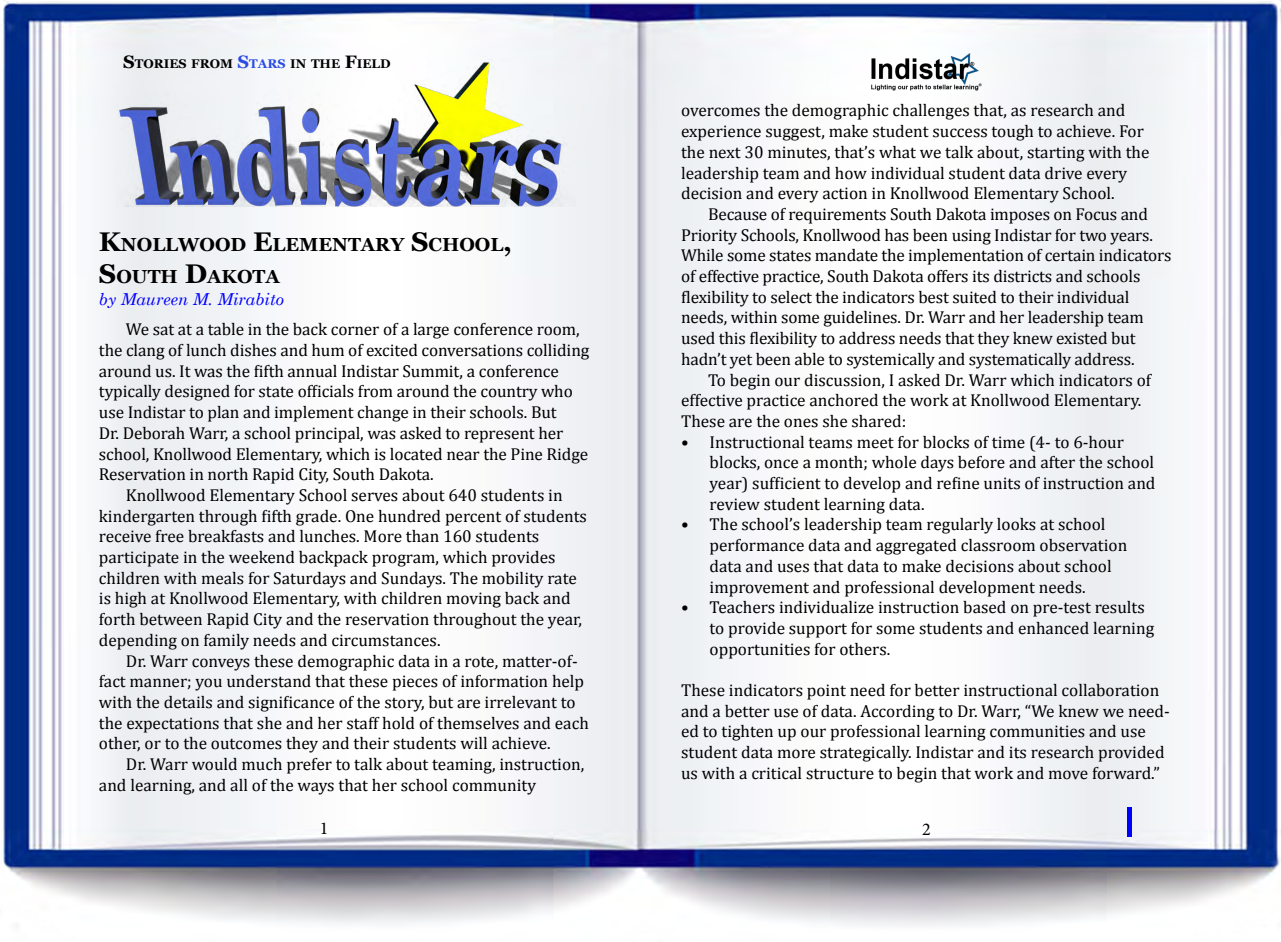
<style>
.page{position:relative;width:1281px;height:942px;background:#fff}
.page>*{position:absolute;margin:0;border:0;box-sizing:border-box;transform-origin:0 0}
.t1{font:700 18.9px/32.4px "Georgia";color:#000}
.t2{font:18px "Minion Pro";color:#000}
.t3{font:17.25px/20.7px "Cambria";color:#000}
.t4{font:italic 16.5px "Century Schoolbook";color:#00f}
.t5{font:700 12.6px "Georgia";color:#000}
.s1{font-size:18px}
.s2{font-size:18px;color:#2b4be2}
.s3{color:#2b4be2}
.s4{color:#2949e0}
.s5{font-size:27px}
</style>
<div class="page">
<img style="left:3px;top:0;width:1278px;height:926px">
<img style="left:870px;top:54px;width:113px;height:37px">
<img style="left:117px;top:54px;width:458px;height:153px">
<hr style="left:1128px;top:808px;width:4px;height:29px;background:#00f">
<p class="t5" style="left:123px;top:55px;width:269px"><span class="s1">S</span>TORIES FROM <span class="s2">S</span><span class="s3">TAR</span><span class="s4">S</span> IN THE <span class="s1">F</span>IELD</p>
<p class="t3" style="left:681px;top:100px;width:470px">overcomes the demographic challenges that, as research and experience suggest, make student success tough to achieve. For the next 30 minutes, that’s what we talk about, starting with the leadership team and how individual student data drive every decision and every action in Knollwood Elementary School.</p>
<p class="t3" style="left:681px;top:204px;width:492px;text-indent:27px">Because of requirements South Dakota imposes on Focus and Priority Schools, Knollwood has been using Indistar for two years.<br>While some states mandate the implementation of certain indicators of effective practice, South Dakota offers its districts and schools flexibility to select the indicators best suited to their individual needs, within some guidelines. Dr. Warr and her leadership team used this flexibility to address needs that they knew existed but hadn’t yet been able to systemically and systematically address.</p>
<p class="t3" style="left:681px;top:369px;width:472px;text-indent:27px">To begin our discussion, I asked Dr. Warr which indicators of effective practice anchored the work at Knollwood Elementary.<br>These are the ones she shared:</p>
<p class="t3" style="left:710px;top:431px;width:447px;text-indent:-28px">• Instructional teams meet for blocks of time (4- to 6-hour blocks, once a month; whole days before and after the school year) sufficient to develop and refine units of instruction and review student learning data.</p>
<p class="t3" style="left:710px;top:514px;width:419px;text-indent:-28px">• The school’s leadership team regularly looks at school performance data and aggregated classroom observation data and uses that data to make decisions about school improvement and professional development needs.</p>
<p class="t3" style="left:710px;top:597px;width:446px;text-indent:-28px">• Teachers individualize instruction based on pre-test results to provide support for some students and enhanced learning opportunities for others.</p>
<p class="t3" style="left:681px;top:680px;width:490px">These indicators point need for better instructional collaboration and a better use of data. According to Dr. Warr, “We knew we need&shy;ed to tighten up our professional learning communities and use student data more strategically. Indistar and its research provided us with a critical structure to begin that work and move forward.”</p>
<p class="t1" style="left:99px;top:228px;width:415px"><span class="s5">K</span>NOLLWOOD <span class="s5">E</span>LEMENTARY <span class="s5">S</span>CHOOL<span class="s5">,<br>S</span>OUTH <span class="s5">D</span>AKOTA</p>
<p class="t4" style="left:99px;top:287px;width:187px">by Maureen M. Mirabito</p>
<p class="t3" style="left:126px;top:319px;width:455px">We sat at a table in the back corner of a large conference room,</p>
<p class="t3" style="left:99px;top:340px;width:492px">the clang of lunch dishes and hum of excited conversations colliding</p>
<p class="t3" style="left:99px;top:360px;width:461px">around us. It was the fifth annual Indistar Summit, a conference</p>
<p class="t3" style="left:99px;top:381px;width:475px">typically designed for state officials from around the country who</p>
<p class="t3" style="left:99px;top:402px;width:459px">use Indistar to plan and implement change in their schools. But</p>
<p class="t3" style="left:99px;top:423px;width:466px">Dr. Deborah Warr, a school principal, was asked to represent her</p>
<p class="t3" style="left:99px;top:443px;width:491px">school, Knollwood Elementary, which is located near the Pine Ridge</p>
<p class="t3" style="left:99px;top:464px;width:336px">Reservation in north Rapid City, South Dakota.</p>
<p class="t3" style="left:126px;top:485px;width:438px">Knollwood Elementary School serves about 640 students in</p>
<p class="t3" style="left:99px;top:505px;width:490px">kindergarten through fifth grade. One hundred percent of students</p>
<p class="t3" style="left:99px;top:526px;width:442px">receive free breakfasts and lunches. More than 160 students</p>
<p class="t3" style="left:99px;top:547px;width:458px">participate in the weekend backpack program, which provides</p>
<p class="t3" style="left:99px;top:567px;width:479px">children with meals for Saturdays and Sundays. The mobility rate</p>
<p class="t3" style="left:99px;top:588px;width:473px">is high at Knollwood Elementary, with children moving back and</p>
<p class="t3" style="left:99px;top:609px;width:485px">forth between Rapid City and the reservation throughout the year,</p>
<p class="t3" style="left:99px;top:630px;width:343px">depending on family needs and circumstances.</p>
<p class="t3" style="left:126px;top:650px;width:453px">Dr. Warr conveys these demographic data in a rote, matter-of-</p>
<p class="t3" style="left:99px;top:671px;width:487px">fact manner; you understand that these pieces of information help</p>
<p class="t3" style="left:99px;top:692px;width:478px">with the details and significance of the story, but are irrelevant to</p>
<p class="t3" style="left:99px;top:712px;width:491px">the expectations that she and her staff hold of themselves and each</p>
<p class="t3" style="left:99px;top:733px;width:453px">other, or to the outcomes they and their students will achieve.</p>
<p class="t3" style="left:126px;top:754px;width:460px">Dr. Warr would much prefer to talk about teaming, instruction,</p>
<p class="t3" style="left:99px;top:774px;width:439px">and learning, and all of the ways that her school community</p>
<p class="t2" style="left:320px;top:816px;width:10px">1</p>
<p class="t2" style="left:922px;top:818px;width:10px">2</p>
</div>
